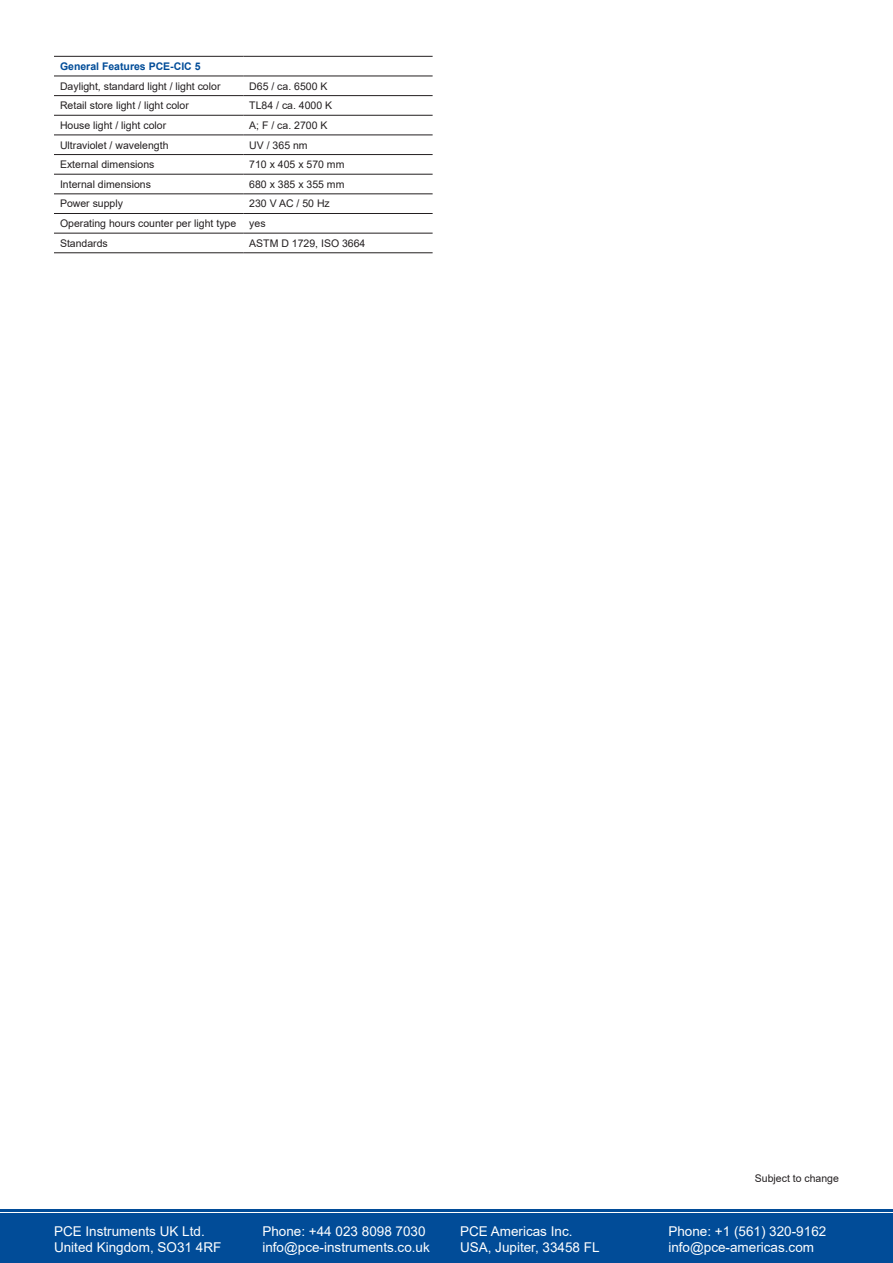
<style>
.page{position:relative;width:893px;height:1263px;background:#fff}
.page>*{position:absolute;margin:0;border:0;box-sizing:border-box;transform-origin:0 0}
.t1{font:13.5px/16.2px "Arial";color:#fff}
.t2{font:10.5px "Arial";color:#231f20}
.t3{font:700 10.5px "Arial";color:#014c98}
</style>
<div class="page">
<div style="left:0;top:1213px;width:893px;height:50px;background:#014c98"></div>
<hr style="left:0;top:1209px;width:893px;height:2px;background:#014c98">
<hr style="left:54px;top:76px;width:189px;height:1px;background:#231f20">
<hr style="left:243px;top:76px;width:190px;height:1px;background:#231f20">
<hr style="left:54px;top:95px;width:189px;height:1px;background:#231f20">
<hr style="left:243px;top:95px;width:190px;height:1px;background:#231f20">
<hr style="left:54px;top:115px;width:189px;height:1px;background:#231f20">
<hr style="left:243px;top:115px;width:190px;height:1px;background:#231f20">
<hr style="left:54px;top:135px;width:189px;height:1px;background:#231f20">
<hr style="left:243px;top:135px;width:190px;height:1px;background:#231f20">
<hr style="left:54px;top:154px;width:189px;height:1px;background:#231f20">
<hr style="left:243px;top:154px;width:190px;height:1px;background:#231f20">
<hr style="left:54px;top:174px;width:189px;height:1px;background:#231f20">
<hr style="left:243px;top:174px;width:190px;height:1px;background:#231f20">
<hr style="left:54px;top:194px;width:189px;height:1px;background:#231f20">
<hr style="left:243px;top:194px;width:190px;height:1px;background:#231f20">
<hr style="left:54px;top:213px;width:189px;height:1px;background:#231f20">
<hr style="left:243px;top:213px;width:190px;height:1px;background:#231f20">
<hr style="left:54px;top:233px;width:189px;height:1px;background:#231f20">
<hr style="left:243px;top:233px;width:190px;height:1px;background:#231f20">
<hr style="left:54px;top:253px;width:189px;height:1px;background:#231f20">
<hr style="left:243px;top:253px;width:190px;height:1px;background:#231f20">
<hr style="left:54px;top:56px;width:189px;height:1px;background:#231f20">
<hr style="left:243px;top:56px;width:190px;height:1px;background:#231f20">
<p class="t3" style="left:60px;top:59px;width:142px">General Features PCE-CIC 5</p>
<p class="t2" style="left:60px;top:79px;width:162px">Daylight, standard light / light color</p>
<p class="t2" style="left:249px;top:79px;width:80px">D65 / ca. 6500 K</p>
<p class="t2" style="left:60px;top:98px;width:130px">Retail store light / light color</p>
<p class="t2" style="left:249px;top:98px;width:84px">TL84 / ca. 4000 K</p>
<p class="t2" style="left:60px;top:118px;width:108px">House light / light color</p>
<p class="t2" style="left:249px;top:118px;width:80px">A; F / ca. 2700 K</p>
<p class="t2" style="left:60px;top:138px;width:110px">Ultraviolet / wavelength</p>
<p class="t2" style="left:249px;top:138px;width:60px">UV / 365 nm</p>
<p class="t2" style="left:60px;top:157px;width:96px">External dimensions</p>
<p class="t2" style="left:249px;top:157px;width:97px">710 x 405 x 570 mm</p>
<p class="t2" style="left:60px;top:177px;width:93px">Internal dimensions</p>
<p class="t2" style="left:249px;top:177px;width:97px">680 x 385 x 355 mm</p>
<p class="t2" style="left:60px;top:197px;width:65px">Power supply</p>
<p class="t2" style="left:249px;top:197px;width:82px">230 V AC / 50 Hz</p>
<p class="t2" style="left:60px;top:216px;width:178px">Operating hours counter per light type</p>
<p class="t2" style="left:249px;top:216px;width:18px">yes</p>
<p class="t2" style="left:60px;top:236px;width:49px">Standards</p>
<p class="t2" style="left:249px;top:236px;width:118px">ASTM D 1729, ISO 3664</p>
<p class="t2" style="left:755px;top:1171px;width:86px">Subject to change</p>
<p class="t1" style="left:54px;top:1223px;width:169px">PCE Instruments UK Ltd.<br>United Kingdom, SO31 4RF</p>
<p class="t1" style="left:460px;top:1223px;width:141px">PCE Americas Inc.<br>USA, Jupiter, 33458 FL</p>
<p class="t1" style="left:262px;top:1223px;width:169px">Phone: +44 023 8098 7030 info@pce-instruments.co.uk</p>
<p class="t1" style="left:668px;top:1223px;width:159px">Phone: +1 (561) 320-9162 info@pce-americas.com</p>
</div>
